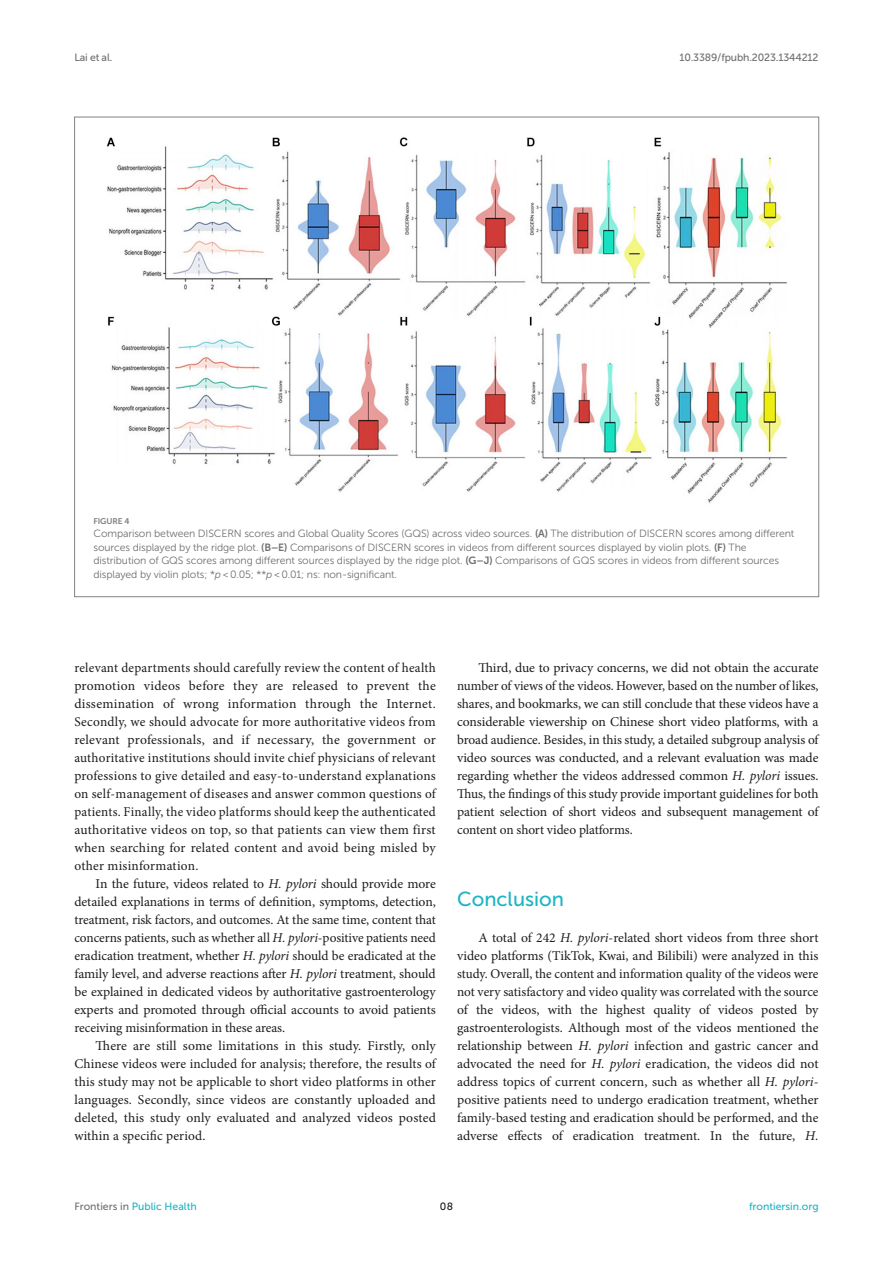
<style>
.page{position:relative;width:893px;height:1263px;background:#fff}
.page>*{position:absolute;margin:0;border:0;box-sizing:border-box;transform-origin:0 0}
.HEAD_1{font:20.25px "Museo Sans 500";color:#1db5c3}
.TEXT{font:13.5px/18px "Minion Pro";letter-spacing:-.005em;color:#1b1c1b;text-align:justify}
.TEXT_FLUSH{font:13.5px/18px "Minion Pro";letter-spacing:.005em;color:#1b1c1b;text-align:justify}
.FIG_LEG{font:10.5px/13.5px "Museo Sans 300";letter-spacing:-.01em;color:#706f70}
.t1{font:10.5px "Museo Sans 500";color:#1db5c3}
.t2{font:10.5px "Museo Sans 500";letter-spacing:-.015em;color:#706f70}
.t3{font:10.5px "Museo Sans 500";color:#1b1c1b}
.FIG_HD{font:8.25px "Museo Sans 700";letter-spacing:-.01em;color:#7e7f7f}
.s1{font-family:"Museo Sans 700"}
.s2{font-style:italic}
.s3{color:#706f70}
</style>
<div class="page">
<img style="left:106px;top:137px;width:681px;height:366px">
<p class="t2" style="left:74px;top:51px;width:39px">Lai et al.</p>
<p class="t2" style="left:679px;top:51px;width:141px">10.3389/fpubh.2023.1344212</p>
<p class="FIG_HD" style="left:94px;top:516px;width:37px">FIGURE 4</p>
<p class="FIG_LEG" style="left:94px;top:527px;width:702px">Comparison between DISCERN scores and Global Quality Scores (GQS) across video sources. <span class="s1">(A)</span> The distribution of DISCERN scores among different sources displayed by the ridge plot. <span class="s1">(B–E)</span> Comparisons of DISCERN scores in videos from different sources displayed by violin plots. <span class="s1">(F)</span> The distribution of GQS scores among different sources displayed by the ridge plot. <span class="s1">(G–J)</span> Comparisons of GQS scores in videos from different sources displayed by violin plots; *<span class="s2">p</span> &lt; 0.05; **<span class="s2">p</span> &lt; 0.01; ns: non-significant.</p>
<p class="TEXT_FLUSH" style="left:74px;top:659px;width:363px">relevant departments should carefully review the content of health promotion videos before they are released to prevent the dissemination of wrong information through the Internet.<br>Secondly, we should advocate for more authoritative videos from relevant professionals, and if necessary, the government or authoritative institutions should invite chief physicians of relevant professions to give detailed and easy-to-understand explanations on self-management of diseases and answer common questions of patients. Finally, the video platforms should keep the authenticated authoritative videos on top, so that patients can view them first when searching for related content and avoid being misled by other misinformation.</p>
<p class="TEXT" style="left:74px;top:875px;width:363px;text-indent:21px">In the future, videos related to <span class="s2">H. pylori</span> should provide more detailed explanations in terms of definition, symptoms, detection, treatment, risk factors, and outcomes. At the same time, content that concerns patients, such as whether all <span class="s2">H. pylori</span>-positive patients need eradication treatment, whether <span class="s2">H. pylori</span> should be eradicated at the family level, and adverse reactions after <span class="s2">H. pylori</span> treatment, should be explained in dedicated videos by authoritative gastroenterology experts and promoted through official accounts to avoid patients receiving misinformation in these areas.</p>
<p class="TEXT" style="left:74px;top:1037px;width:363px;text-indent:21px">There are still some limitations in this study. Firstly, only Chinese videos were included for analysis; therefore, the results of this study may not be applicable to short video platforms in other languages. Secondly, since videos are constantly uploaded and deleted, this study only evaluated and analyzed videos posted within a specific period.</p>
<p class="TEXT" style="left:457px;top:659px;width:363px;text-indent:21px">Third, due to privacy concerns, we did not obtain the accurate number of views of the videos. However, based on the number of likes, shares, and bookmarks, we can still conclude that these videos have a considerable viewership on Chinese short video platforms, with a broad audience. Besides, in this study, a detailed subgroup analysis of video sources was conducted, and a relevant evaluation was made regarding whether the videos addressed common <span class="s2">H. pylori</span> issues.<br>Thus, the findings of this study provide important guidelines for both patient selection of short videos and subsequent management of content on short video platforms.</p>
<p class="HEAD_1" style="left:457px;top:888px;width:108px">Conclusion</p>
<p class="TEXT_FLUSH" style="left:457px;top:929px;width:363px;text-indent:21px">A total of 242 <span class="s2">H. pylori</span>-related short videos from three short video platforms (TikTok, Kwai, and Bilibili) were analyzed in this study. Overall, the content and information quality of the videos were not very satisfactory and video quality was correlated with the source of the videos, with the highest quality of videos posted by gastroenterologists. Although most of the videos mentioned the relationship between <span class="s2">H. pylori</span> infection and gastric cancer and advocated the need for <span class="s2">H. pylori</span> eradication, the videos did not address topics of current concern, such as whether all <span class="s2">H. pylori&shy;</span>positive patients need to undergo eradication treatment, whether family-based testing and eradication should be performed, and the adverse effects of eradication treatment. In the future, <span class="s2">H.</span></p>
<p class="t1" style="left:74px;top:1200px;width:124px"><span class="s3">Frontiers in</span> Public Health</p>
<p class="t3" style="left:440px;top:1200px;width:15px">08</p>
<p class="t1" style="left:749px;top:1200px;width:71px">frontiersin.org</p>
</div>
